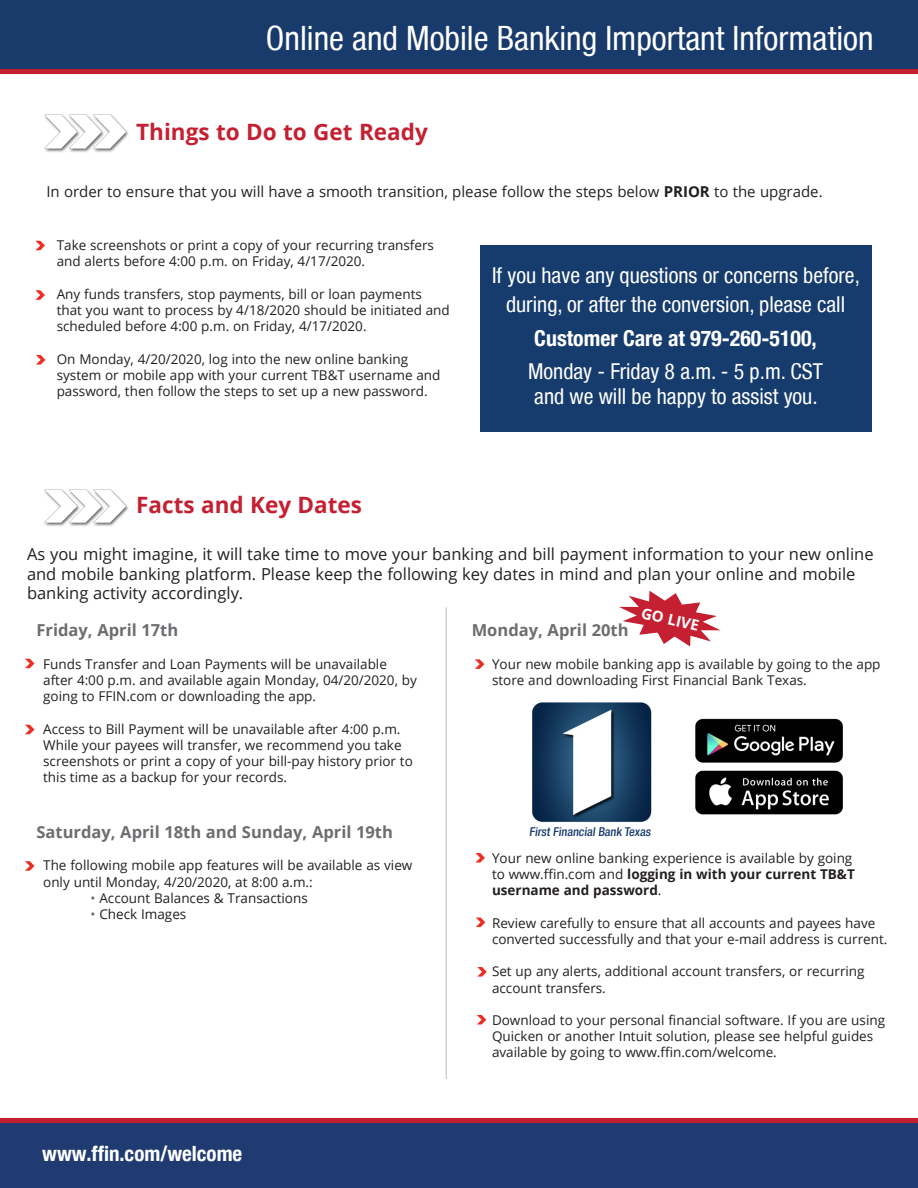
<style>
.page{position:relative;width:918px;height:1188px;background:#fff}
.page>*{position:absolute;margin:0;border:0;box-sizing:border-box;transform-origin:0 0}
.t1{font:condensed 33.45px "Helvetica Neue LT";color:#fff}
.t2{font:700 22.5px "Open Sans";color:#c42032}
.t3{font:condensed 21.9px/29px "Helvetica Neue LT";color:#fff;text-align:center}
.t4{font:700 condensed 21.9px "Helvetica Neue LT";color:#fff}
.t5{font:700 condensed 21px "Helvetica Neue LT";color:#fff}
.t6{font:16.5px/19.8px "Open Sans";color:#231f20}
.t7{font:700 16.5px "Open Sans";color:#6c6d70}
.t8{font:15px "Open Sans";color:#231f20}
.t9{font:700 15px "Open Sans";color:#fff}
.t10{font:13.5px/16.2px "Open Sans";color:#231f20}
.t11{font:500 condensed 12.15px "Helvetica Neue LT";color:#183b6c}
.s1{font-weight:700}
.s2{color:#6c6d70}
</style>
<div class="page">
<div style="left:0;top:1122px;width:918px;height:66px;background:#203b72"></div>
<img style="left:44px;top:489px;width:84px;height:37px">
<hr style="left:446px;top:607px;width:1px;height:472px;background:#d1d2d4">
<img style="left:44px;top:114px;width:84px;height:38px">
<div style="left:480px;top:246px;width:392px;height:186px;background:#163c6d"></div>
<div style="left:0;top:0;width:918px;height:71px;background:#183b6c"></div>
<div style="left:0;top:69px;width:918px;height:5px;background:#c21f31"></div>
<hr style="left:0;top:1119px;width:918px;height:4px;background:#c21f31">
<img style="left:532px;top:702px;width:120px;height:120px">
<svg style="left:619px;top:591px;width:102px;height:56px"></svg>
<svg style="left:475px;top:659px;width:9px;height:10px"></svg>
<svg style="left:475px;top:853px;width:10px;height:10px"></svg>
<svg style="left:476px;top:918px;width:9px;height:9px"></svg>
<svg style="left:477px;top:967px;width:10px;height:10px"></svg>
<svg style="left:477px;top:1015px;width:9px;height:9px"></svg>
<svg style="left:25px;top:659px;width:9px;height:9px"></svg>
<svg style="left:25px;top:725px;width:9px;height:9px"></svg>
<svg style="left:25px;top:861px;width:9px;height:10px"></svg>
<svg style="left:35px;top:241px;width:10px;height:9px"></svg>
<svg style="left:35px;top:290px;width:10px;height:10px"></svg>
<svg style="left:36px;top:355px;width:9px;height:10px"></svg>
<img style="left:695px;top:718px;width:148px;height:97px">
<p class="t1" style="left:266px;top:18px;width:609px">Online and Mobile Banking Important Information</p>
<p class="t2" style="left:136px;top:116px;width:293px">Things to Do to Get Ready</p>
<p class="t8" style="left:46px;top:181px;width:778px">In order to ensure that you will have a smooth transition, please follow the steps below <span class="s1">PRIOR</span> to the upgrade.</p>
<p class="t10" style="left:57px;top:237px;width:379px">Take screenshots or print a copy of your recurring transfers and alerts before 4:00 p.m. on Friday, 4/17/2020.</p>
<p class="t10" style="left:57px;top:286px;width:395px">Any funds transfers, stop payments, bill or loan payments that you want to process by 4/18/2020 should be initiated and scheduled before 4:00 p.m. on Friday, 4/17/2020.</p>
<p class="t10" style="left:57px;top:350px;width:385px">On Monday, 4/20/2020, log into the new online banking system or mobile app with your current TB&amp;T username and password, then follow the steps to set up a new password.</p>
<p class="t3" style="left:492px;top:261px;width:369px">If you have any questions or concerns before, during, or after the conversion, please call</p>
<p class="t4" style="left:534px;top:325px;width:284px">Customer Care at 979-260-5100,</p>
<p class="t3" style="left:528px;top:357px;width:296px">Monday - Friday 8 a.m. - 5 p.m. CST</p>
<p class="t3" style="left:534px;top:381px;width:285px">and we will be happy to assist you.</p>
<p class="t2" style="left:136px;top:489px;width:227px">Facts and Key Dates</p>
<p class="t6" style="left:27px;top:543px;width:848px">As you might imagine, it will take time to move your banking and bill payment information to your new online and mobile banking platform. Please keep the following key dates in mind and plan your online and mobile banking activity accordingly.</p>
<p class="t7" style="left:36px;top:619px;width:143px">Friday, April 17th</p>
<p class="t10" style="left:43px;top:655px;width:375px">Funds Transfer and Loan Payments will be unavailable after 4:00 p.m. and available again Monday, 04/20/2020, by going to FFIN.com or downloading the app.</p>
<p class="t10" style="left:43px;top:720px;width:371px">Access to Bill Payment will be unavailable after 4:00 p.m.<br>While your payees will transfer, we recommend you take screenshots or print a copy of your bill-pay history prior to this time as a backup for your records.</p>
<p class="t9" style="left:644px;top:602px;width:60px;rotate:13deg">GO LIVE</p>
<p class="t7" style="left:472px;top:619px;width:158px">Monday, April 20th</p>
<p class="t10" style="left:492px;top:655px;width:390px">Your new mobile banking app is available by going to the app store and downloading First Financial Bank Texas.</p>
<p class="t7" style="left:36px;top:820px;width:358px">Saturday, April 18th and Sunday, April 19th</p>
<p class="t10" style="left:43px;top:857px;width:371px">The following mobile app features will be available as view only until Monday, 4/20/2020, at 8:00 a.m.:</p>
<p class="t10" style="left:90px;top:889px;width:219px"><span class="s2">•</span> Account Balances &amp; Transactions</p>
<p class="t10" style="left:90px;top:906px;width:97px"><span class="s2">•</span> Check Images</p>
<p class="t5" style="left:42px;top:1141px;width:202px">www.ffin.com/welcome</p>
<p class="t11" style="left:529px;top:824px;width:125px">First Financial Bank Texas</p>
<p class="t10" style="left:492px;top:850px;width:364px">Your new online banking experience is available by going to www.ffin.com and <span class="s1">logging in with your current TB&amp;T username and password</span>.</p>
<p class="t10" style="left:492px;top:914px;width:397px">Review carefully to ensure that all accounts and payees have converted successfully and that your e-mail address is current.</p>
<p class="t10" style="left:492px;top:963px;width:374px">Set up any alerts, additional account transfers, or recurring account transfers.</p>
<p class="t10" style="left:492px;top:1012px;width:395px">Download to your personal financial software. If you are using</p>
<p class="t10" style="left:492px;top:1028px;width:383px">Quicken or another Intuit solution, please see helpful guides available by going to www.ffin.com/welcome.</p>
</div>
